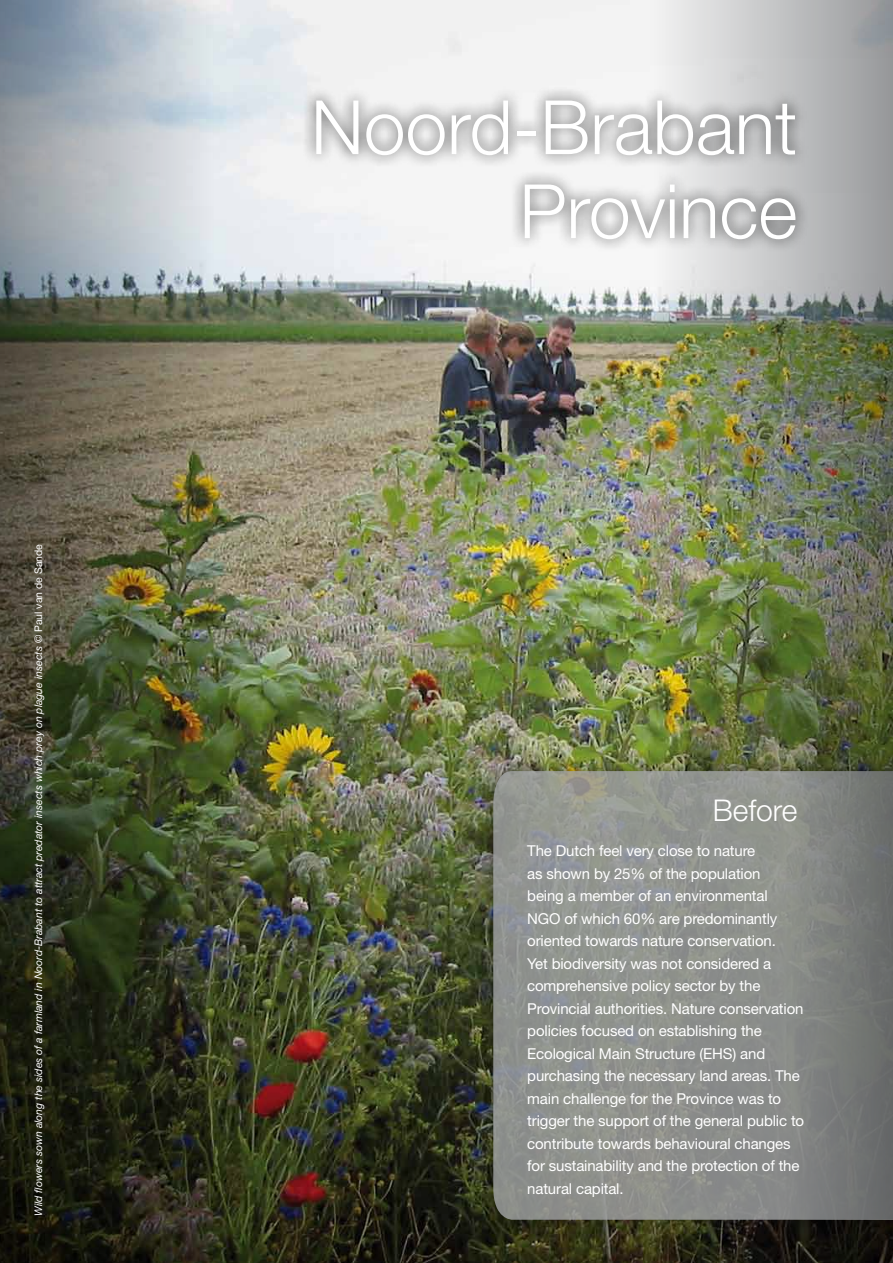
<style>
.page{position:relative;width:893px;height:1263px;background:#fff}
.page>*{position:absolute;margin:0;border:0;box-sizing:border-box;transform-origin:0 0}
.t1{font:300 75px/84px "Helvetica Neue";color:#fff;text-align:right}
.t2{font:300 30px "Helvetica Neue";color:#fff}
.t3{font:15px/22.5px "Helvetica Neue";letter-spacing:-.01em;color:#fff}
.t4{font:italic 10.5px "Helvetica Neue";letter-spacing:-.005em;color:#fff}
.s1{font-style:normal}
</style>
<div class="page">
<img style="left:214px;top:0;width:439px;height:1087px">
<img style="left:653px;top:0;width:240px;height:756px">
<img style="left:0;top:0;width:214px;height:1087px">
<svg style="left:0;top:1087px;width:893px;height:176px;background:#262615"></svg>
<div style="left:478px;top:756px;width:415px;height:477px;background:#000;opacity:.5"></div>
<svg style="left:493px;top:771px;width:400px;height:449px;background:#8e918d"></svg>
<div style="left:785px;top:771px;width:108px;height:448px;background:linear-gradient(to right,#8d908c,#676969)"></div>
<div style="left:302px;top:86px;width:507px;height:166px;background:#000;opacity:.75"></div>
<p class="t4" style="left:32px;top:1216px;width:674px;rotate:-90deg">Wild flowers sown along the sides of a farmland in Noord-Brabant to attract predator insects which prey on plague insects <span class="s1">© Paul van de Sande</span></p>
<h1 class="t1" style="left:311px;top:84px;width:488px">Noord-Brabant<br>Province</h1>
<h2 class="t2" style="left:713px;top:792px;width:86px">Before</h2>
<p class="t3" style="left:527px;top:839px;width:278px">The Dutch feel very close to nature<br>as shown by 25% of the population<br>being a member of an environmental NGO of which 60% are predominantly oriented towards nature conservation.<br>Yet biodiversity was not considered a comprehensive policy sector by the Provincial authorities. Nature conservation policies focused on establishing the Ecological Main Structure (EHS) and purchasing the necessary land areas. The main challenge for the Province was to trigger the support of the general public to contribute towards behavioural changes for sustainability and the protection of the natural capital.</p>
</div>
